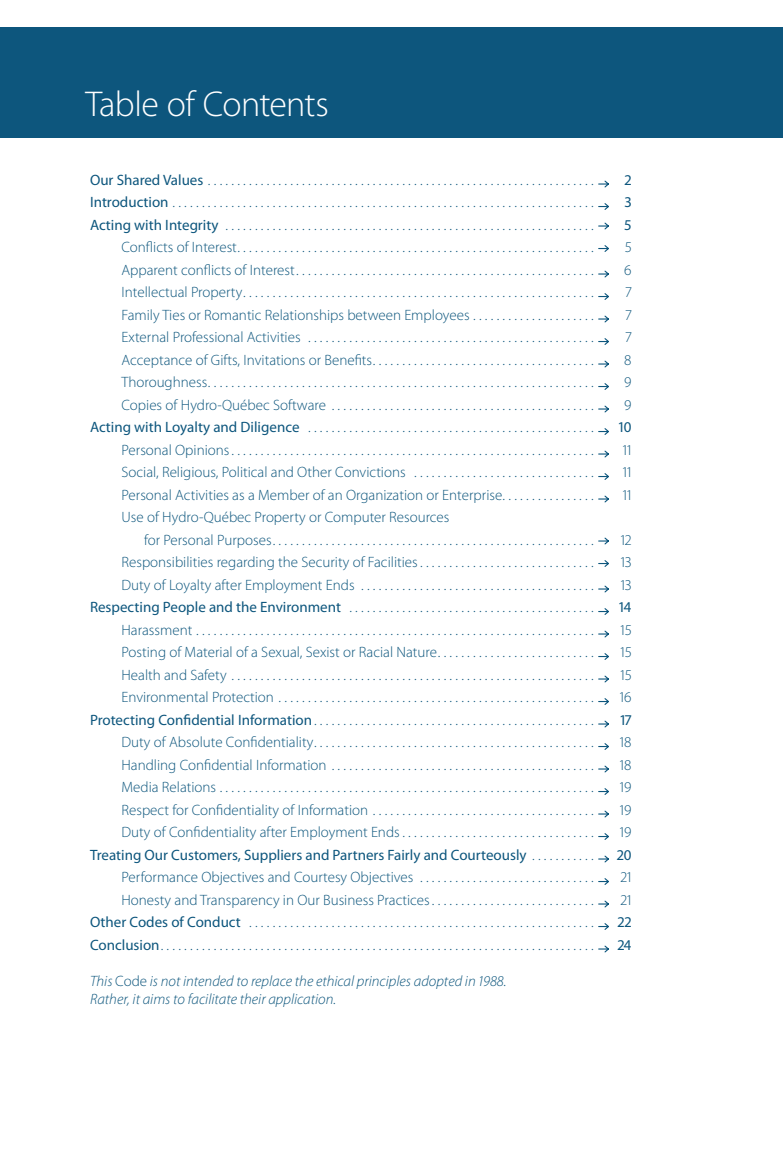
<style>
.page{position:relative;width:783px;height:1161px;background:#fff}
.page>*{position:absolute;margin:0;border:0;box-sizing:border-box;transform-origin:0 0}
.A__T1{font:300 36px "Myriad Pro";letter-spacing:-.02em;color:#fff}
.A__courant_Table_mat{font:300 15px/22.5px "Myriad Pro";color:#0d567d}
.A-B__notes{font:italic 300 15px/18px "Myriad Pro";color:#0d567d}
.A__courant_Table_mat-2{font:15px "Myriad Pro";color:#0d567d}
.s1{font-weight:400}
.s2{font-weight:300}
.s3{font-style:normal}
</style>
<div class="page">
<div style="left:0;top:27px;width:783px;height:111px;background:#0d567d"></div>
<svg style="left:598px;top:180px;width:11px;height:8px"></svg>
<svg style="left:598px;top:203px;width:11px;height:7px"></svg>
<svg style="left:598px;top:222px;width:11px;height:8px"></svg>
<svg style="left:598px;top:245px;width:11px;height:7px"></svg>
<svg style="left:598px;top:270px;width:11px;height:8px"></svg>
<svg style="left:598px;top:293px;width:11px;height:7px"></svg>
<svg style="left:598px;top:315px;width:11px;height:8px"></svg>
<svg style="left:598px;top:338px;width:11px;height:7px"></svg>
<svg style="left:598px;top:360px;width:11px;height:8px"></svg>
<svg style="left:598px;top:383px;width:11px;height:7px"></svg>
<svg style="left:598px;top:405px;width:11px;height:8px"></svg>
<svg style="left:598px;top:428px;width:11px;height:7px"></svg>
<svg style="left:598px;top:450px;width:11px;height:8px"></svg>
<svg style="left:598px;top:473px;width:11px;height:7px"></svg>
<svg style="left:598px;top:495px;width:11px;height:8px"></svg>
<svg style="left:598px;top:537px;width:11px;height:8px"></svg>
<svg style="left:598px;top:560px;width:11px;height:7px"></svg>
<svg style="left:598px;top:585px;width:11px;height:8px"></svg>
<svg style="left:598px;top:608px;width:11px;height:7px"></svg>
<svg style="left:598px;top:630px;width:11px;height:8px"></svg>
<svg style="left:598px;top:653px;width:11px;height:7px"></svg>
<svg style="left:598px;top:675px;width:11px;height:8px"></svg>
<svg style="left:598px;top:698px;width:11px;height:7px"></svg>
<svg style="left:598px;top:720px;width:11px;height:8px"></svg>
<svg style="left:598px;top:743px;width:11px;height:7px"></svg>
<svg style="left:598px;top:765px;width:11px;height:8px"></svg>
<svg style="left:598px;top:788px;width:11px;height:7px"></svg>
<svg style="left:598px;top:810px;width:11px;height:8px"></svg>
<svg style="left:598px;top:833px;width:11px;height:7px"></svg>
<svg style="left:598px;top:855px;width:11px;height:8px"></svg>
<svg style="left:598px;top:878px;width:11px;height:7px"></svg>
<svg style="left:598px;top:900px;width:11px;height:8px"></svg>
<svg style="left:598px;top:923px;width:11px;height:7px"></svg>
<svg style="left:598px;top:945px;width:11px;height:8px"></svg>
<p class="A__T1" style="left:86px;top:83px;width:245px">Table of Contents</p>
<p class="A__courant_Table_mat" style="left:90px;top:168px;width:505px"><span class="s1">Our Shared Values</span> ..................................................................</p>
<p class="A__courant_Table_mat-2" style="left:625px;top:170px;width:8px">2</p>
<p class="A__courant_Table_mat" style="left:90px;top:191px;width:505px"><span class="s1">Introduction</span> ........................................................................</p>
<p class="A__courant_Table_mat-2" style="left:625px;top:193px;width:8px">3</p>
<p class="A__courant_Table_mat" style="left:90px;top:213px;width:505px"><span class="s1">Acting with Integrity</span> ...............................................................</p>
<p class="A__courant_Table_mat-2" style="left:625px;top:215px;width:8px">5</p>
<p class="A__courant_Table_mat" style="left:122px;top:236px;width:474px">Conflicts of Interest .............................................................</p>
<p class="A__courant_Table_mat" style="left:625px;top:236px;width:8px">5</p>
<p class="A__courant_Table_mat" style="left:122px;top:258px;width:474px">Apparent conflicts of Interest ...................................................</p>
<p class="A__courant_Table_mat" style="left:624px;top:258px;width:9px">6</p>
<p class="A__courant_Table_mat" style="left:122px;top:281px;width:474px">Intellectual Property ............................................................</p>
<p class="A__courant_Table_mat" style="left:626px;top:281px;width:7px">7</p>
<p class="A__courant_Table_mat" style="left:122px;top:303px;width:474px">Family Ties or Romantic Relationships between Employees . . . . . . . . . . . . . . . . . . . . .</p>
<p class="A__courant_Table_mat" style="left:626px;top:303px;width:7px">7</p>
<p class="A__courant_Table_mat" style="left:122px;top:326px;width:474px">External Professional Activities .................................................</p>
<p class="A__courant_Table_mat" style="left:626px;top:326px;width:7px">7</p>
<p class="A__courant_Table_mat" style="left:122px;top:348px;width:474px">Acceptance of Gifts, Invitations or Benefits ......................................</p>
<p class="A__courant_Table_mat" style="left:624px;top:348px;width:9px">8</p>
<p class="A__courant_Table_mat" style="left:122px;top:371px;width:474px">Thoroughness ..................................................................</p>
<p class="A__courant_Table_mat" style="left:624px;top:371px;width:9px">9</p>
<p class="A__courant_Table_mat" style="left:122px;top:393px;width:474px">Copies of Hydro-Québec Software .............................................</p>
<p class="A__courant_Table_mat" style="left:624px;top:393px;width:9px">9</p>
<p class="A__courant_Table_mat" style="left:90px;top:416px;width:505px"><span class="s1">Acting with Loyalty and Diligence</span> .................................................</p>
<p class="A__courant_Table_mat-2" style="left:619px;top:418px;width:14px">10</p>
<p class="A__courant_Table_mat" style="left:122px;top:438px;width:474px">Personal Opinions ..............................................................</p>
<p class="A__courant_Table_mat" style="left:623px;top:438px;width:10px">11</p>
<p class="A__courant_Table_mat" style="left:122px;top:461px;width:474px">Social, Religious, Political and Other Convictions . . . . . . . . . . . . . . . . . . . . . . . . . . . . . . .</p>
<p class="A__courant_Table_mat" style="left:623px;top:461px;width:10px">11</p>
<p class="A__courant_Table_mat" style="left:122px;top:483px;width:474px">Personal Activities as a Member of an Organization or Enterprise . . . . . . . . . . . . . . . .</p>
<p class="A__courant_Table_mat" style="left:623px;top:483px;width:10px">11</p>
<p class="A__courant_Table_mat" style="left:144px;top:506px;width:451px;text-indent:-22px">Use of Hydro-Québec Property or Computer Resources<br>for Personal Purposes .......................................................</p>
<p class="A__courant_Table_mat" style="left:621px;top:528px;width:12px">12</p>
<p class="A__courant_Table_mat" style="left:122px;top:551px;width:474px">Responsibilities regarding the Security of Facilities . . . . . . . . . . . . . . . . . . . . . . . . . . . . . .</p>
<p class="A__courant_Table_mat" style="left:621px;top:551px;width:12px">13</p>
<p class="A__courant_Table_mat" style="left:122px;top:573px;width:474px">Duty of Loyalty after Employment Ends ........................................</p>
<p class="A__courant_Table_mat" style="left:621px;top:573px;width:12px">13</p>
<p class="A__courant_Table_mat" style="left:90px;top:596px;width:505px"><span class="s1">Respecting People and the Environment</span> ..........................................</p>
<p class="A__courant_Table_mat-2" style="left:619px;top:598px;width:14px">14</p>
<p class="A__courant_Table_mat" style="left:122px;top:618px;width:474px">Harassment ....................................................................</p>
<p class="A__courant_Table_mat" style="left:621px;top:618px;width:12px">15</p>
<p class="A__courant_Table_mat" style="left:122px;top:641px;width:474px">Posting of Material of a Sexual, Sexist or Racial Nature . . . . . . . . . . . . . . . . . . . . . . . . . . .</p>
<p class="A__courant_Table_mat" style="left:621px;top:641px;width:12px">15</p>
<p class="A__courant_Table_mat" style="left:122px;top:663px;width:474px">Health and Safety ..............................................................</p>
<p class="A__courant_Table_mat" style="left:621px;top:663px;width:12px">15</p>
<p class="A__courant_Table_mat" style="left:122px;top:686px;width:474px">Environmental Protection ......................................................</p>
<p class="A__courant_Table_mat" style="left:620px;top:686px;width:13px">16</p>
<p class="A__courant_Table_mat" style="left:90px;top:708px;width:505px"><span class="s1">Protecting Confidential Information</span> ................................................</p>
<p class="A__courant_Table_mat-2" style="left:620px;top:710px;width:13px">17</p>
<p class="A__courant_Table_mat" style="left:122px;top:731px;width:474px">Duty of Absolute Confidentiality ................................................</p>
<p class="A__courant_Table_mat" style="left:620px;top:731px;width:13px">18</p>
<p class="A__courant_Table_mat" style="left:122px;top:753px;width:474px">Handling Confidential Information .............................................</p>
<p class="A__courant_Table_mat" style="left:620px;top:753px;width:13px">18</p>
<p class="A__courant_Table_mat" style="left:122px;top:776px;width:474px">Media Relations ................................................................</p>
<p class="A__courant_Table_mat" style="left:620px;top:776px;width:13px">19</p>
<p class="A__courant_Table_mat" style="left:122px;top:798px;width:474px">Respect for Confidentiality of Information ......................................</p>
<p class="A__courant_Table_mat" style="left:620px;top:798px;width:13px">19</p>
<p class="A__courant_Table_mat" style="left:122px;top:821px;width:474px">Duty of Confidentiality after Employment Ends . . . . . . . . . . . . . . . . . . . . . . . . . . . . . . . . .</p>
<p class="A__courant_Table_mat" style="left:620px;top:821px;width:13px">19</p>
<p class="A__courant_Table_mat-2" style="left:90px;top:845px;width:505px">Treating Our Customers, Suppliers and Partners Fairly and Courteously <span class="s2">. . . . . . . . . . .</span></p>
<p class="A__courant_Table_mat-2" style="left:617px;top:845px;width:16px">20</p>
<p class="A__courant_Table_mat" style="left:122px;top:866px;width:474px">Performance Objectives and Courtesy Objectives . . . . . . . . . . . . . . . . . . . . . . . . . . . . . .</p>
<p class="A__courant_Table_mat" style="left:621px;top:866px;width:12px">21</p>
<p class="A__courant_Table_mat" style="left:122px;top:888px;width:474px">Honesty and Transparency in Our Business Practices . . . . . . . . . . . . . . . . . . . . . . . . . . . .</p>
<p class="A__courant_Table_mat" style="left:621px;top:888px;width:12px">21</p>
<p class="A__courant_Table_mat" style="left:90px;top:911px;width:505px"><span class="s1">Other Codes of Conduct</span> ...........................................................</p>
<p class="A__courant_Table_mat-2" style="left:618px;top:913px;width:15px">22</p>
<p class="A__courant_Table_mat" style="left:90px;top:933px;width:505px"><span class="s1">Conclusion</span> ..........................................................................</p>
<p class="A__courant_Table_mat-2" style="left:618px;top:935px;width:15px">24</p>
<p class="A-B__notes" style="left:90px;top:971px;width:418px">This <span class="s3">Code</span> is not intended to replace the ethical principles adopted in 1988.<br>Rather, it aims to facilitate their application.</p>
</div>
